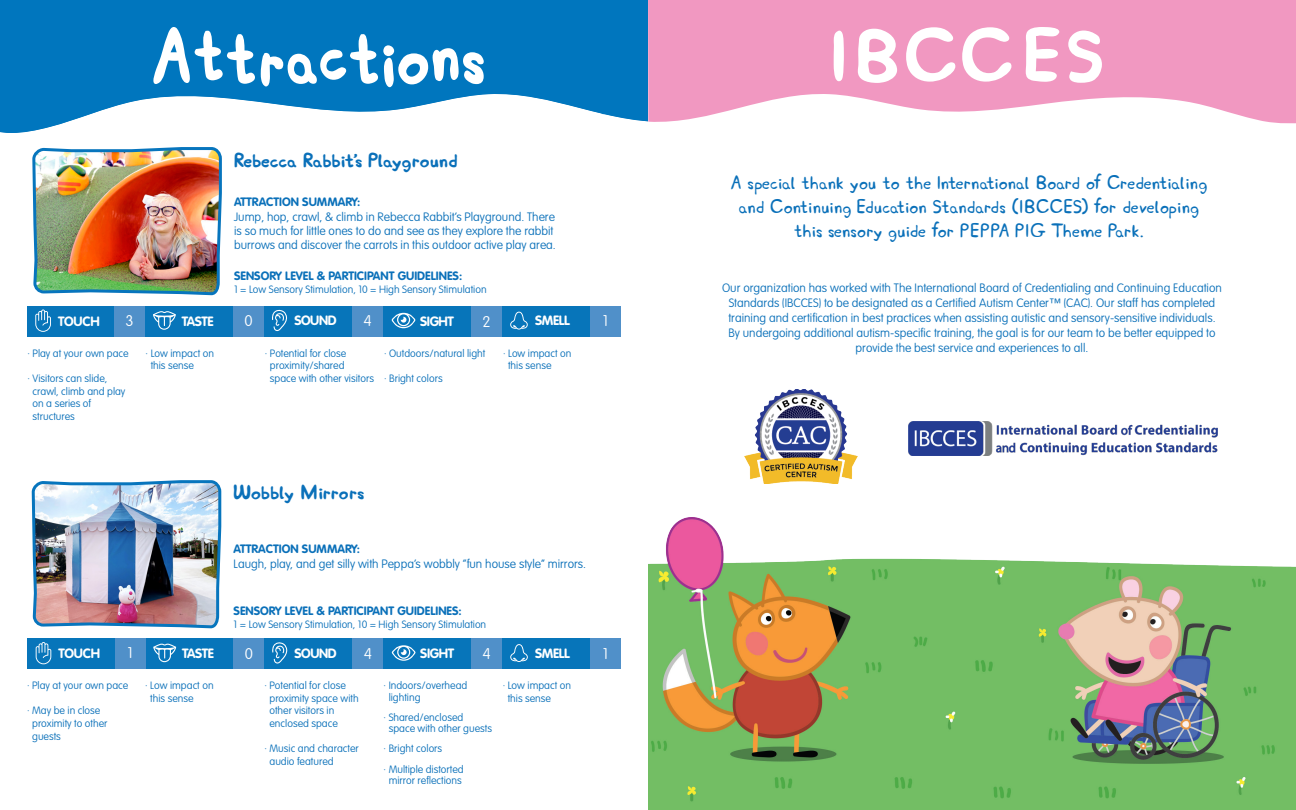
<style>
.page{position:relative;width:1296px;height:810px;background:#fff}
.page>*{position:absolute;margin:0;border:0;box-sizing:border-box;transform-origin:0 0}
.Attractions_Names{font:700 21px "Peppa";color:#0a70b9}
.t1{font:19.95px "Peppa";color:#0a70b9}
.t2{font:100 15.3px "VAG Rounded Std";color:#fff}
.t3{font:700 13.35px "VAG Rounded Std";letter-spacing:-.03em;color:#fff}
._8pt_body_text{font:100 12px/15px "VAG Rounded Std";color:#0a70b9;text-align:center}
._8pt_body_text-2{font:700 12px "VAG Rounded Std";color:#0a70b9}
._7pt_body_text{font:100 10.5px/12.6px "VAG Rounded Std";color:#0a70b9}
.s1{font-family:"VAG Rounded"}
</style>
<div class="page">
<img style="left:31px;top:480px;width:191px;height:149px">
<img style="left:32px;top:147px;width:190px;height:149px">
<svg style="left:0;top:0;width:648px;height:133px;fill:#0076be"></svg>
<svg style="left:153px;top:27px;width:102px;height:57px"></svg>
<svg style="left:261px;top:34px;width:223px;height:53px"></svg>
<svg style="left:648px;top:0;width:648px;height:124px;fill:#f198c1"></svg>
<svg style="left:834px;top:31px;width:10px;height:50px"></svg>
<svg style="left:858px;top:29px;width:39px;height:54px"></svg>
<svg style="left:906px;top:27px;width:49px;height:55px"></svg>
<svg style="left:962px;top:27px;width:49px;height:55px"></svg>
<svg style="left:1026px;top:27px;width:33px;height:55px"></svg>
<svg style="left:1068px;top:31px;width:34px;height:52px"></svg>
<img style="left:759px;top:389px;width:85px;height:29px">
<img style="left:648px;top:418px;width:648px;height:392px">
<div style="left:27px;top:306px;width:594px;height:30px;background:#0775ba"></div>
<div style="left:590px;top:306px;width:31px;height:30px;background:#5090c9"></div>
<div style="left:471px;top:306px;width:31px;height:30px;background:#5090c9"></div>
<div style="left:352px;top:306px;width:31px;height:30px;background:#5090c9"></div>
<div style="left:233px;top:306px;width:31px;height:30px;background:#5090c9"></div>
<div style="left:114px;top:306px;width:31px;height:30px;background:#5090c9"></div>
<svg style="left:510px;top:312px;width:18px;height:18px"></svg>
<svg style="left:392px;top:313px;width:23px;height:15px"></svg>
<svg style="left:272px;top:310px;width:15px;height:21px"></svg>
<svg style="left:153px;top:311px;width:23px;height:19px"></svg>
<svg style="left:35px;top:309px;width:16px;height:23px"></svg>
<div style="left:27px;top:639px;width:594px;height:30px;background:#0775ba"></div>
<div style="left:590px;top:639px;width:31px;height:30px;background:#5090c9"></div>
<div style="left:471px;top:639px;width:31px;height:30px;background:#5090c9"></div>
<div style="left:352px;top:639px;width:31px;height:30px;background:#5090c9"></div>
<div style="left:233px;top:639px;width:31px;height:30px;background:#5090c9"></div>
<div style="left:115px;top:639px;width:30px;height:30px;background:#5090c9"></div>
<svg style="left:510px;top:644px;width:18px;height:18px"></svg>
<svg style="left:392px;top:645px;width:24px;height:16px"></svg>
<svg style="left:272px;top:642px;width:15px;height:22px"></svg>
<svg style="left:153px;top:644px;width:23px;height:18px"></svg>
<svg style="left:36px;top:642px;width:15px;height:22px"></svg>
<p class="Attractions_Names" style="left:234px;top:147px;width:226px">Rebecca Rabbit’s Playground</p>
<p class="_8pt_body_text-2" style="left:234px;top:195px;width:128px">ATTRACTION SUMMARY:</p>
<p class="_8pt_body_text" style="left:234px;top:209px;width:322px">Jump, hop, crawl, &amp; climb in Rebecca Rabbit’s Playground. There</p>
<p class="_8pt_body_text" style="left:234px;top:224px;width:321px">is so much for little ones to do and see as they explore the rabbit</p>
<p class="_8pt_body_text" style="left:234px;top:238px;width:323px">burrows and discover the carrots in this outdoor active play area.</p>
<p class="_8pt_body_text-2" style="left:234px;top:269px;width:230px">SENSORY LEVEL &amp; PARTICIPANT GUIDELINES:</p>
<p class="_7pt_body_text" style="left:234px;top:283px;width:254px">1 = Low Sensory Stimulation, 10 = High Sensory Stimulation</p>
<p class="t3" style="left:58px;top:313px;width:43px">TOUCH</p>
<p class="t2" style="left:126px;top:312px;width:10px">3</p>
<p class="t3" style="left:182px;top:313px;width:33px">TASTE</p>
<p class="t2" style="left:245px;top:312px;width:10px">0</p>
<p class="t3" style="left:294px;top:313px;width:44px">SOUND</p>
<p class="t2" style="left:364px;top:312px;width:10px">4</p>
<p class="t3" style="left:420px;top:313px;width:35px">SIGHT</p>
<p class="t2" style="left:482px;top:313px;width:10px">2</p>
<p class="t3" style="left:535px;top:313px;width:36px">SMELL</p>
<p class="t2" style="left:603px;top:312px;width:7px">1</p>
<p class="_7pt_body_text" style="left:28px;top:347px;width:103px"><span class="s1">á</span> Play at your own pace</p>
<p class="_7pt_body_text" style="left:28px;top:372px;width:81px"><span class="s1">á</span> Visitors can slide,</p>
<p class="_7pt_body_text" style="left:33px;top:385px;width:94px">crawl, climb and play</p>
<p class="_7pt_body_text" style="left:33px;top:398px;width:60px">on a series of</p>
<p class="_7pt_body_text" style="left:33px;top:410px;width:44px">structures</p>
<p class="_7pt_body_text" style="left:151px;top:347px;width:65px;text-indent:-5px"><span class="s1">á</span> Low impact on this sense</p>
<p class="_7pt_body_text" style="left:265px;top:347px;width:83px"><span class="s1">á</span> Potential for close</p>
<p class="_7pt_body_text" style="left:270px;top:360px;width:76px">proximity/shared</p>
<p class="_7pt_body_text" style="left:270px;top:372px;width:106px">space with other visitors</p>
<p class="_7pt_body_text" style="left:384px;top:347px;width:103px"><span class="s1">á</span> Outdoors/natural light</p>
<p class="_7pt_body_text" style="left:384px;top:372px;width:60px"><span class="s1">á</span> Bright colors</p>
<p class="_7pt_body_text" style="left:503px;top:347px;width:70px"><span class="s1">á</span> Low impact on</p>
<p class="_7pt_body_text" style="left:508px;top:360px;width:45px">this sense</p>
<p class="Attractions_Names" style="left:234px;top:479px;width:132px">Wobbly Mirrors</p>
<p class="_8pt_body_text-2" style="left:234px;top:542px;width:128px">ATTRACTION SUMMARY:</p>
<p class="_8pt_body_text" style="left:234px;top:556px;width:354px">Laugh, play, and get silly with Peppa’s wobbly “fun house style” mirrors.</p>
<p class="_8pt_body_text-2" style="left:234px;top:604px;width:230px">SENSORY LEVEL &amp; PARTICIPANT GUIDELINES:</p>
<p class="_7pt_body_text" style="left:234px;top:618px;width:254px">1 = Low Sensory Stimulation, 10 = High Sensory Stimulation</p>
<p class="t3" style="left:59px;top:646px;width:43px">TOUCH</p>
<p class="t2" style="left:127px;top:644px;width:7px">1</p>
<p class="t3" style="left:182px;top:645px;width:33px">TASTE</p>
<p class="t2" style="left:245px;top:645px;width:10px">0</p>
<p class="t3" style="left:295px;top:645px;width:44px">SOUND</p>
<p class="t2" style="left:364px;top:645px;width:10px">4</p>
<p class="t3" style="left:420px;top:646px;width:35px">SIGHT</p>
<p class="t2" style="left:483px;top:645px;width:10px">4</p>
<p class="t3" style="left:535px;top:645px;width:36px">SMELL</p>
<p class="t2" style="left:603px;top:645px;width:7px">1</p>
<p class="_7pt_body_text" style="left:27px;top:680px;width:103px"><span class="s1">á</span> Play at your own pace</p>
<p class="_7pt_body_text" style="left:27px;top:705px;width:75px"><span class="s1">á</span> May be in close</p>
<p class="_7pt_body_text" style="left:32px;top:717px;width:77px">proximity to other</p>
<p class="_7pt_body_text" style="left:32px;top:730px;width:30px">guests</p>
<p class="_7pt_body_text" style="left:150px;top:680px;width:65px;text-indent:-5px"><span class="s1">á</span> Low impact on this sense</p>
<p class="_7pt_body_text" style="left:264px;top:680px;width:83px"><span class="s1">á</span> Potential for close</p>
<p class="_7pt_body_text" style="left:269px;top:692px;width:91px">proximity space with</p>
<p class="_7pt_body_text" style="left:269px;top:705px;width:66px">other visitors in</p>
<p class="_7pt_body_text" style="left:269px;top:717px;width:70px">enclosed space</p>
<p class="_7pt_body_text" style="left:264px;top:743px;width:96px"><span class="s1">á</span> Music and character</p>
<p class="_7pt_body_text" style="left:269px;top:755px;width:66px">audio featured</p>
<p class="_7pt_body_text" style="left:384px;top:680px;width:85px"><span class="s1">á</span> Indoors/overhead</p>
<p class="_7pt_body_text" style="left:389px;top:691px;width:33px">lighting</p>
<p class="_7pt_body_text" style="left:384px;top:711px;width:81px"><span class="s1">á</span> Shared/enclosed</p>
<p class="_7pt_body_text" style="left:389px;top:722px;width:105px">space with other guests</p>
<p class="_7pt_body_text" style="left:384px;top:743px;width:60px"><span class="s1">á</span> Bright colors</p>
<p class="_7pt_body_text" style="left:384px;top:763px;width:82px"><span class="s1">á</span> Multiple distorted</p>
<p class="_7pt_body_text" style="left:389px;top:774px;width:75px">mirror reflections</p>
<p class="_7pt_body_text" style="left:503px;top:680px;width:70px"><span class="s1">á</span> Low impact on</p>
<p class="_7pt_body_text" style="left:508px;top:692px;width:45px">this sense</p>
<p class="t1" style="left:731px;top:170px;width:478px">A special thank you to the International Board of Credentialing</p>
<p class="t1" style="left:739px;top:194px;width:462px">and Continuing Education Standards (IBCCES) for developing</p>
<p class="t1" style="left:794px;top:218px;width:352px">this sensory guide for PEPPA PIG Theme Park.</p>
<p class="_8pt_body_text" style="left:722px;top:281px;width:501px">Our organization has worked with The International Board of Credentialing and Continuing Education Standards (IBCCES) to be designated as a Certified Autism Center™ (CAC). Our staff has completed training and certification in best practices when assisting autistic and sensory-sensitive individuals.<br>By undergoing additional autism-specific training, the goal is for our team to be better equipped to provide the best service and experiences to all.</p>
</div>
